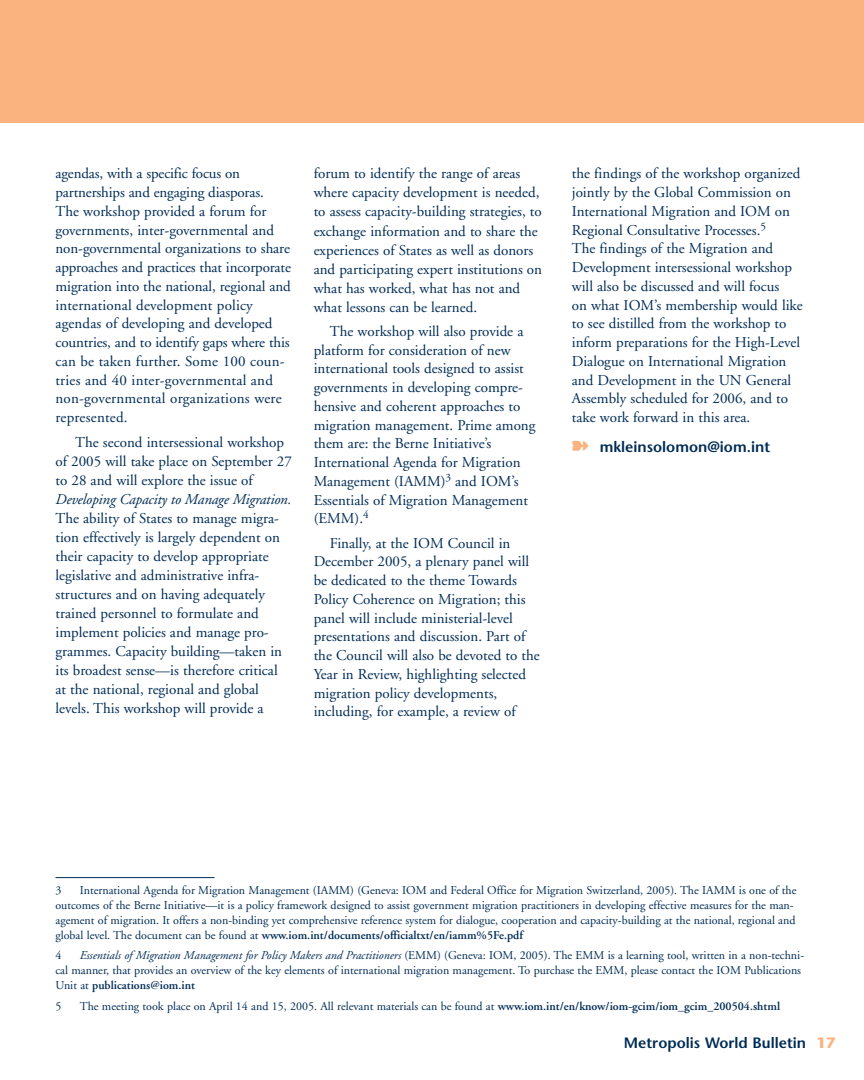
<style>
.page{position:relative;width:864px;height:1080px;background:#fff}
.page>*{position:absolute;margin:0;border:0;box-sizing:border-box;transform-origin:0 0}
.t1{font:15px/18.8px "Adobe Garamond";color:#002c55}
.t2{font:600 15px "Stone Sans";color:#002c55}
.t3{font:italic 15px "Adobe Garamond";letter-spacing:-.01em;color:#002c55}
.t4{font:12px/15px "Adobe Garamond";color:#002c55}
.s1{color:#fab37f}
.s2{font-weight:600}
.s3{font-style:italic}
.s4{font-weight:700;color:#fab37f}
</style>
<div class="page">
<hr style="left:56px;top:877px;width:158px;height:1px;background:#002c55">
<div style="left:0;top:0;width:864px;height:122px;background:#fab37f"></div>
<p class="t1" style="left:56px;top:166px;width:237px">agendas, with a specific focus on partnerships and engaging diasporas.<br>The workshop provided a forum for governments, inter-governmental and non-governmental organizations to share approaches and practices that incorporate migration into the national, regional and international development policy agendas of developing and developed countries, and to identify gaps where this can be taken further. Some 100 coun&shy;tries and 40 inter-governmental and non-governmental organizations were represented.</p>
<p class="t1" style="left:56px;top:434px;width:238px;text-indent:20px">The second intersessional workshop of 2005 will take place on September 27 to 28 and will explore the issue of</p>
<p class="t3" style="left:56px;top:493px;width:237px">Developing Capacity to Manage Migration.</p>
<p class="t1" style="left:56px;top:510px;width:228px">The ability of States to manage migra&shy;tion effectively is largely dependent on their capacity to develop appropriate legislative and administrative infra&shy;structures and on having adequately trained personnel to formulate and implement policies and manage pro&shy;grammes. Capacity building—taken in its broadest sense—is therefore critical at the national, regional and global levels. This workshop will provide a</p>
<p class="t1" style="left:314px;top:165px;width:230px">forum to identify the range of areas where capacity development is needed, to assess capacity-building strategies, to exchange information and to share the experiences of States as well as donors and participating expert institutions on what has worked, what has not and what lessons can be learned.</p>
<p class="t1" style="left:314px;top:323px;width:223px;text-indent:16px">The workshop will also provide a platform for consideration of new international tools designed to assist governments in developing compre&shy;hensive and coherent approaches to migration management. Prime among them are: the Berne Initiative’s<br>International Agenda for Migration<br>Management (IAMM)<sup>3</sup> and IOM’s<br>Essentials of Migration Management (EMM).<sup>4</sup></p>
<p class="t1" style="left:314px;top:535px;width:228px;text-indent:16px">Finally, at the IOM Council in December 2005, a plenary panel will be dedicated to the theme Towards Policy Coherence on Migration; this panel will include ministerial-level presentations and discussion. Part of the Council will also be devoted to the Year in Review, highlighting selected migration policy developments, including, for example, a review of</p>
<p class="t1" style="left:572px;top:166px;width:232px">the findings of the workshop organized jointly by the Global Commission on International Migration and IOM on Regional Consultative Processes.<sup>5<br></sup>The findings of the Migration and Development intersessional workshop will also be discussed and will focus<br>on what IOM’s membership would like to see distilled from the workshop to inform preparations for the High-Level Dialogue on International Migration and Development in the UN General Assembly scheduled for 2006, and to take work forward in this area.</p>
<p class="t2" style="left:572px;top:441px;width:200px"><span class="s1">➽</span> mkleinsolomon@iom.int</p>
<p class="t4" style="left:55px;top:884px;width:743px;text-indent:24px">International Agenda for Migration Management (IAMM) (Geneva: IOM and Federal Office for Migration Switzerland, 2005). The IAMM is one of the outcomes of the Berne Initiative—it is a policy framework designed to assist government migration practitioners in developing effective measures for the man&shy;agement of migration. It offers a non-binding yet comprehensive reference system for dialogue, cooperation and capacity-building at the national, regional and global level. The document can be found at <span class="s2">www.iom.int/documents/officialtxt/en/iamm%5Fe.pdf</span></p>
<p class="t4" style="left:56px;top:949px;width:7px">4</p>
<p class="t4" style="left:56px;top:884px;width:7px">3</p>
<p class="t4" style="left:56px;top:949px;width:750px;text-indent:24px"><span class="s3">Essentials of Migration Management for Policy Makers and Practitioners</span> (EMM) (Geneva: IOM, 2005). The EMM is a learning tool, written in a non-techni&shy;cal manner, that provides an overview of the key elements of international migration management. To purchase the EMM, please contact the IOM Publications<br>Unit at <span class="s2">publications@iom.int</span></p>
<p class="t4" style="left:56px;top:999px;width:7px">5</p>
<p class="t4" style="left:80px;top:999px;width:702px">The meeting took place on April 14 and 15, 2005. All relevant materials can be found at <span class="s2">www.iom.int/en/know/iom-gcim/iom_gcim_200504.shtml</span></p>
<p class="t2" style="left:624px;top:1037px;width:213px">Metropolis World Bulletin <span class="s4">17</span></p>
</div>
